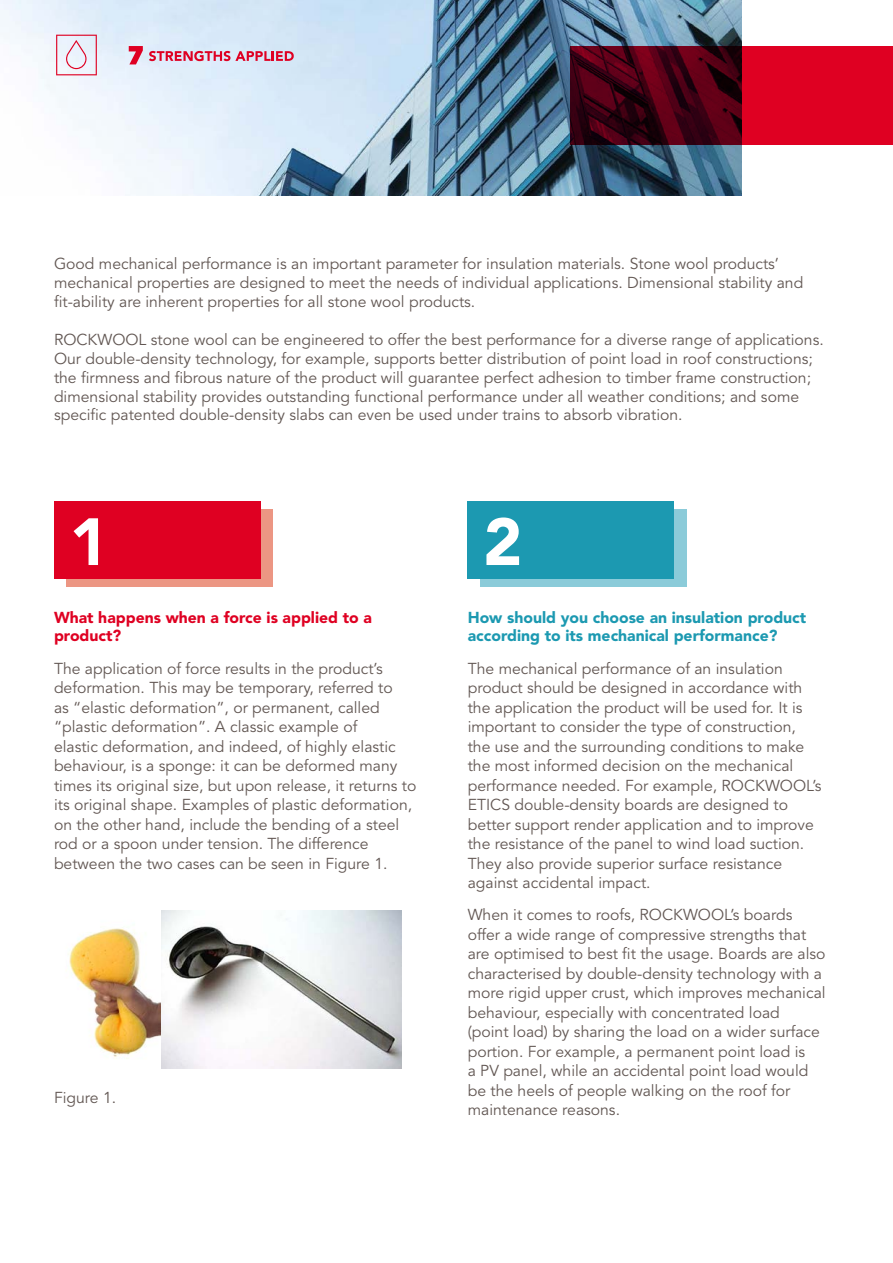
<style>
.page{position:relative;width:893px;height:1263px;background:#fff}
.page>*{position:absolute;margin:0;border:0;box-sizing:border-box;transform-origin:0 0}
.t1{font:900 66px "Avenir LT Std";color:#fff}
.t2{font:15.75px/19.5px "Avenir LT Std";color:#625753}
.t3{font:900 15.75px/18.9px "Avenir LT Std";color:#1c99b1}
.t4{font:900 15.75px/18.9px "Avenir LT Std";color:#df0022}
</style>
<div class="page">
<img style="left:0;top:0;width:741px;height:196px">
<svg style="left:570px;top:46px;width:323px;height:99px"></svg>
<svg style="left:149px;top:51px;width:145px;height:10px"></svg>
<svg style="left:129px;top:46px;width:14px;height:18px"></svg>
<svg style="left:56px;top:35px;width:41px;height:40px"></svg>
<div style="left:66px;top:509px;width:207px;height:77px;background:#ec9683"></div>
<div style="left:480px;top:509px;width:206px;height:77px;background:#8bcbd9"></div>
<div style="left:54px;top:501px;width:206px;height:78px;background:#df0022"></div>
<div style="left:468px;top:501px;width:206px;height:78px;background:#1c99b1"></div>
<img style="left:160px;top:911px;width:242px;height:158px">
<img style="left:68px;top:928px;width:92px;height:131px">
<p class="t2" style="left:54px;top:255px;width:751px;line-height:18.9px">Good mechanical performance is an important parameter for insulation materials. Stone wool products’ mechanical properties are designed to meet the needs of individual applications. Dimensional stability and fit-ability are inherent properties for all stone wool products.</p>
<p class="t2" style="left:54px;top:330px;width:771px;line-height:18.9px">ROCKWOOL stone wool can be engineered to offer the best performance for a diverse range of applications.<br>Our double-density technology, for example, supports better distribution of point load in roof constructions; the firmness and fibrous nature of the product will guarantee perfect adhesion to timber frame construction; dimensional stability provides outstanding functional performance under all weather conditions; and some specific patented double-density slabs can even be used under trains to absorb vibration.</p>
<h1 class="t1" style="left:70px;top:502px;width:41px">1</h1>
<h1 class="t1" style="left:483px;top:502px;width:41px">2</h1>
<p class="t4" style="left:54px;top:608px;width:319px">What happens when a force is applied to a product?</p>
<p class="t2" style="left:54px;top:659px;width:364px">The application of force results in the product’s deformation. This may be temporary, referred to<br>as “elastic deformation”, or permanent, called “plastic deformation”. A classic example of<br>elastic deformation, and indeed, of highly elastic behaviour, is a sponge: it can be deformed many times its original size, but upon release, it returns to its original shape. Examples of plastic deformation, on the other hand, include the bending of a steel rod or a spoon under tension. The difference between the two cases can be seen in Figure 1.</p>
<p class="t2" style="left:54px;top:1088px;width:64px">Figure 1.</p>
<p class="t3" style="left:468px;top:607px;width:340px">How should you choose an insulation product according to its mechanical performance?</p>
<p class="t2" style="left:468px;top:659px;width:355px">The mechanical performance of an insulation product should be designed in accordance with the application the product will be used for. It is important to consider the type of construction, the use and the surrounding conditions to make the most informed decision on the mechanical performance needed. For example, ROCKWOOL’s ETICS double-density boards are designed to better support render application and to improve the resistance of the panel to wind load suction.<br>They also provide superior surface resistance against accidental impact.</p>
<p class="t2" style="left:468px;top:906px;width:359px">When it comes to roofs, ROCKWOOL’s boards offer a wide range of compressive strengths that are optimised to best fit the usage. Boards are also characterised by double-density technology with a more rigid upper crust, which improves mechanical behaviour, especially with concentrated load<br>(point load) by sharing the load on a wider surface portion. For example, a permanent point load is<br>a PV panel, while an accidental point load would be the heels of people walking on the roof for maintenance reasons.</p>
</div>
